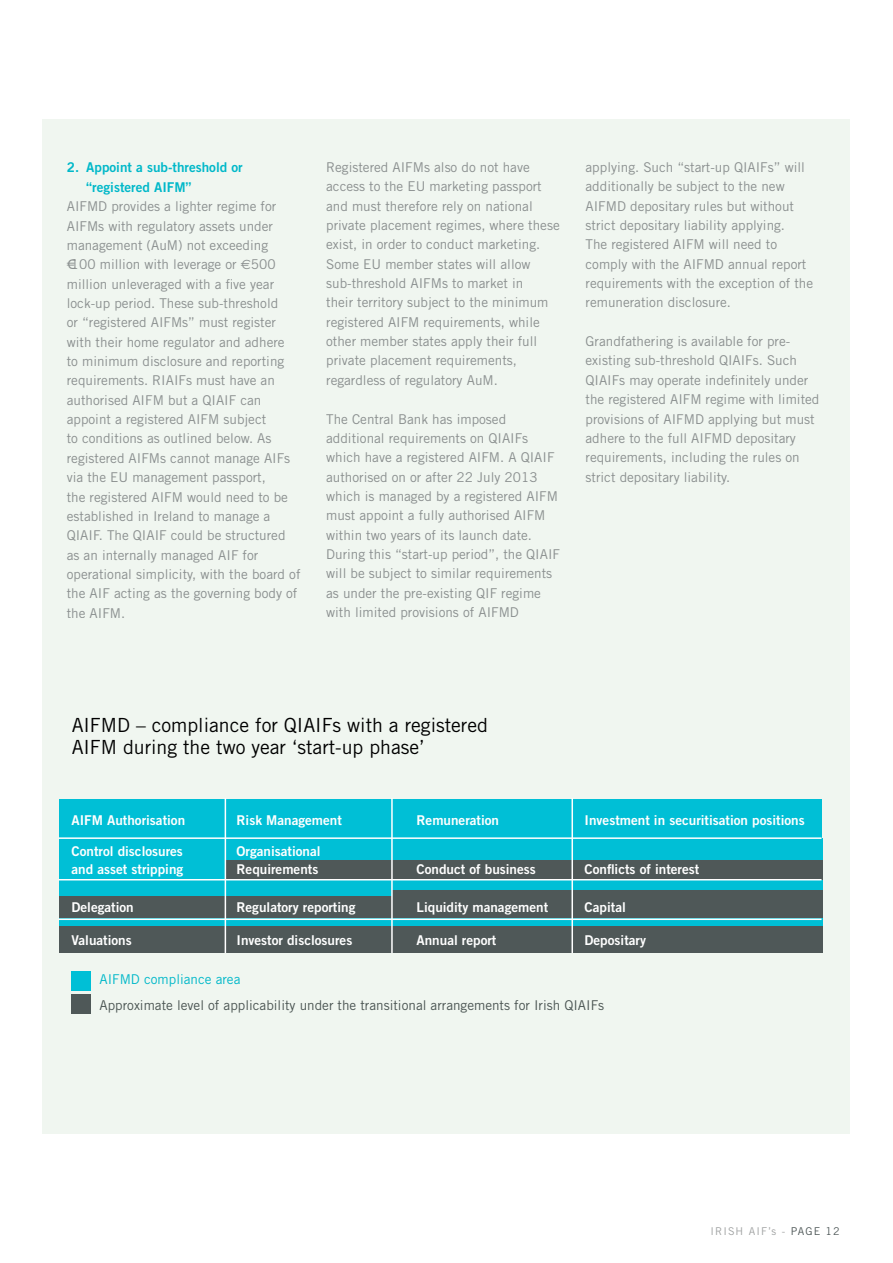
<style>
.page{position:relative;width:893px;height:1263px;background:#fff}
.page>*{position:absolute;margin:0;border:0;box-sizing:border-box;transform-origin:0 0}
.t1{font:19.5px/22.5px "Trade Gothic";color:#000}
.t2{font:13.5px/19.4px "Trade Gothic";color:#939598}
.t3{font:13.5px "Trade Gothic Bold Two";color:#fff}
.t4{font:13.5px "Trade Gothic";color:#4f5858}
.t5{font:13.5px/19.5px "Trade Gothic Bold Two";color:#00bfd6}
.t6{font:13.5px "Trade Gothic";color:#00bfd6}
.t7{font:10.8px "Trade Gothic";letter-spacing:.1em;color:#a1a3a3}
.s1{font-family:"Euro Sans"}
.s2{color:#4f5858}
</style>
<div class="page">
<div style="left:43px;top:119px;width:807px;height:1014px;background:#f0f6f0"></div>
<div style="left:60px;top:799px;width:762px;height:39px;background:#00bfd6"></div>
<div style="left:60px;top:838px;width:165px;height:43px;background:#00bfd6"></div>
<div style="left:225px;top:838px;width:597px;height:43px;background:#4f5858"></div>
<div style="left:59px;top:880px;width:763px;height:73px;background:#4f5858"></div>
<div style="left:59px;top:880px;width:763px;height:16px;background:#00bfd6"></div>
<div style="left:392px;top:890px;width:430px;height:28px;background:#4f5858"></div>
<div style="left:59px;top:918px;width:763px;height:8px;background:#00bfd6"></div>
<div style="left:225px;top:838px;width:597px;height:21px;background:#00bfd6"></div>
<div style="left:72px;top:971px;width:19px;height:20px;background:#00bfd6"></div>
<div style="left:72px;top:995px;width:19px;height:19px;background:#4f5858"></div>
<hr style="left:59px;top:837px;width:762px;height:2px;background:#fff">
<hr style="left:59px;top:879px;width:762px;height:1px;background:#fff">
<hr style="left:59px;top:918px;width:762px;height:2px;background:#fff">
<hr style="left:225px;top:798px;width:1px;height:155px;background:#fff">
<hr style="left:391px;top:798px;width:2px;height:155px;background:#fff">
<hr style="left:571px;top:798px;width:2px;height:155px;background:#fff">
<p class="t5" style="left:86px;top:158px;width:158px;text-indent:-19px">2. Appoint a sub-threshold or “registered AIFM”</p>
<p class="t2" style="left:67px;top:197px;width:235px">AIFMD provides a lighter regime for AIFMs with regulatory assets under management (AuM) not exceeding<br>€100 million with leverage or <span class="s1">€</span>500 million unleveraged with a five year lock-up period. These sub-threshold<br>or “registered AIFMs” must register with their home regulator and adhere<br>to minimum disclosure and reporting requirements. RIAIFs must have an authorised AIFM but a QIAIF can appoint a registered AIFM subject<br>to conditions as outlined below. As registered AIFMs cannot manage AIFs via the EU management passport,<br>the registered AIFM would need to be established in Ireland to manage a QIAIF. The QIAIF could be structured as an internally managed AIF for operational simplicity, with the board of the AIF acting as the governing body of the AIFM.</p>
<p class="t2" style="left:326px;top:157px;width:235px">Registered AIFMs also do not have access to the EU marketing passport and must therefore rely on national private placement regimes, where these exist, in order to conduct marketing.<br>Some EU member states will allow sub-threshold AIFMs to market in<br>their territory subject to the minimum registered AIFM requirements, while other member states apply their full private placement requirements, regardless of regulatory AuM.</p>
<p class="t2" style="left:326px;top:409px;width:235px">The Central Bank has imposed additional requirements on QIAIFs which have a registered AIFM. A QIAIF authorised on or after 22 July 2013 which is managed by a registered AIFM must appoint a fully authorised AIFM within two years of its launch date.<br>During this “start-up period”, the QIAIF will be subject to similar requirements as under the pre-existing QIF regime with limited provisions of AIFMD</p>
<p class="t2" style="left:586px;top:157px;width:229px">applying. Such “start-up QIAIFs” will additionally be subject to the new AIFMD depositary rules but without strict depositary liability applying.<br>The registered AIFM will need to comply with the AIFMD annual report requirements with the exception of the remuneration disclosure.</p>
<p class="t2" style="left:586px;top:331px;width:235px">Grandfathering is available for pre&shy;existing sub-threshold QIAIFs. Such QIAIFs may operate indefinitely under the registered AIFM regime with limited provisions of AIFMD applying but must adhere to the full AIFMD depositary requirements, including the rules on strict depositary liability.</p>
<h1 class="t1" style="left:72px;top:713px;width:418px">AIFMD – compliance for QIAIFs with a registered<br>AIFM during the two year ‘start-up phase’</h1>
<p class="t3" style="left:72px;top:811px;width:115px">AIFM Authorisation</p>
<p class="t3" style="left:237px;top:811px;width:107px">Risk Management</p>
<p class="t3" style="left:417px;top:811px;width:84px">Remuneration</p>
<p class="t3" style="left:585px;top:811px;width:222px">Investment in securitisation positions</p>
<p class="t3" style="left:72px;top:843px;width:113px">Control disclosures</p>
<p class="t3" style="left:237px;top:843px;width:86px">Organisational</p>
<p class="t3" style="left:72px;top:861px;width:113px">and asset stripping</p>
<p class="t3" style="left:237px;top:861px;width:83px">Requirements</p>
<p class="t3" style="left:417px;top:861px;width:121px">Conduct of business</p>
<p class="t3" style="left:585px;top:861px;width:116px">Conflicts of interest</p>
<p class="t3" style="left:72px;top:898px;width:64px">Delegation</p>
<p class="t3" style="left:237px;top:898px;width:120px">Regulatory reporting</p>
<p class="t3" style="left:417px;top:898px;width:133px">Liquidity management</p>
<p class="t3" style="left:585px;top:898px;width:43px">Capital</p>
<p class="t3" style="left:72px;top:931px;width:62px">Valuations</p>
<p class="t3" style="left:237px;top:931px;width:117px">Investor disclosures</p>
<p class="t3" style="left:417px;top:931px;width:81px">Annual report</p>
<p class="t3" style="left:585px;top:931px;width:63px">Depositary</p>
<p class="t6" style="left:99px;top:971px;width:142px">AIFMD compliance area</p>
<p class="t4" style="left:99px;top:996px;width:506px">Approximate level of applicability under the transitional arrangements for Irish QIAIFs</p>
<p class="t7" style="left:710px;top:1224px;width:131px">IRISH AIF’s - <span class="s2">PAGE 12</span></p>
</div>
